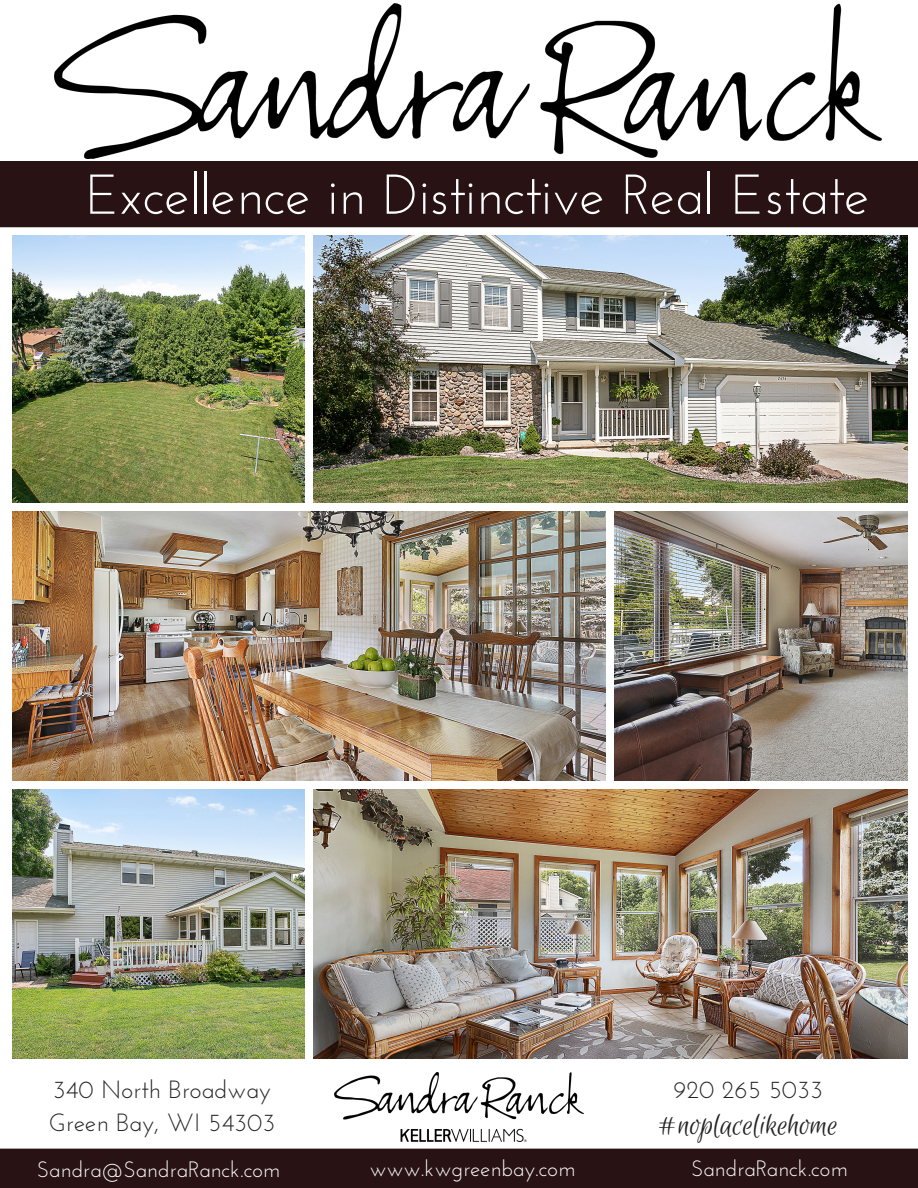
<style>
.page{position:relative;width:918px;height:1188px;background:#fff}
.page>*{position:absolute;margin:0;border:0;box-sizing:border-box;transform-origin:0 0}
.t1{font:55.95px "Josefin Sans";color:#fff}
.t2{font:32.7px "Euphoria Script";color:#222}
.t3{font:24.9px/32.7px "Josefin Sans";color:#222}
.t4{font:22.2px "Josefin Sans";color:#fff}
</style>
<div class="page">
<div style="left:0;top:161px;width:918px;height:66px;background:#281213"></div>
<img style="left:12px;top:235px;width:293px;height:268px">
<img style="left:314px;top:235px;width:594px;height:268px">
<img style="left:12px;top:512px;width:593px;height:269px">
<img style="left:614px;top:512px;width:294px;height:269px">
<img style="left:12px;top:790px;width:293px;height:269px">
<img style="left:314px;top:790px;width:594px;height:269px">
<img style="left:54px;top:3px;width:828px;height:156px">
<div style="left:0;top:1149px;width:918px;height:39px;background:#281213"></div>
<img style="left:334px;top:1072px;width:250px;height:70px">
<h1 class="t1" style="left:86px;top:172px;width:786px">Excellence in Distinctive Real Estate</h1>
<p class="t3" style="left:49px;top:1075px;width:228px">340 North Broadway<br>Green Bay, WI 54303</p>
<p class="t3" style="left:673px;top:1075px;width:151px">920 265 5033</p>
<h2 class="t2" style="left:658px;top:1107px;width:181px">#noplacelikehome</h2>
<p class="t4" style="left:37px;top:1160px;width:245px">Sandra@SandraRanck.com</p>
<p class="t4" style="left:369px;top:1159px;width:208px">www.kwgreenbay.com</p>
<p class="t4" style="left:691px;top:1159px;width:159px">SandraRanck.com</p>
</div>
